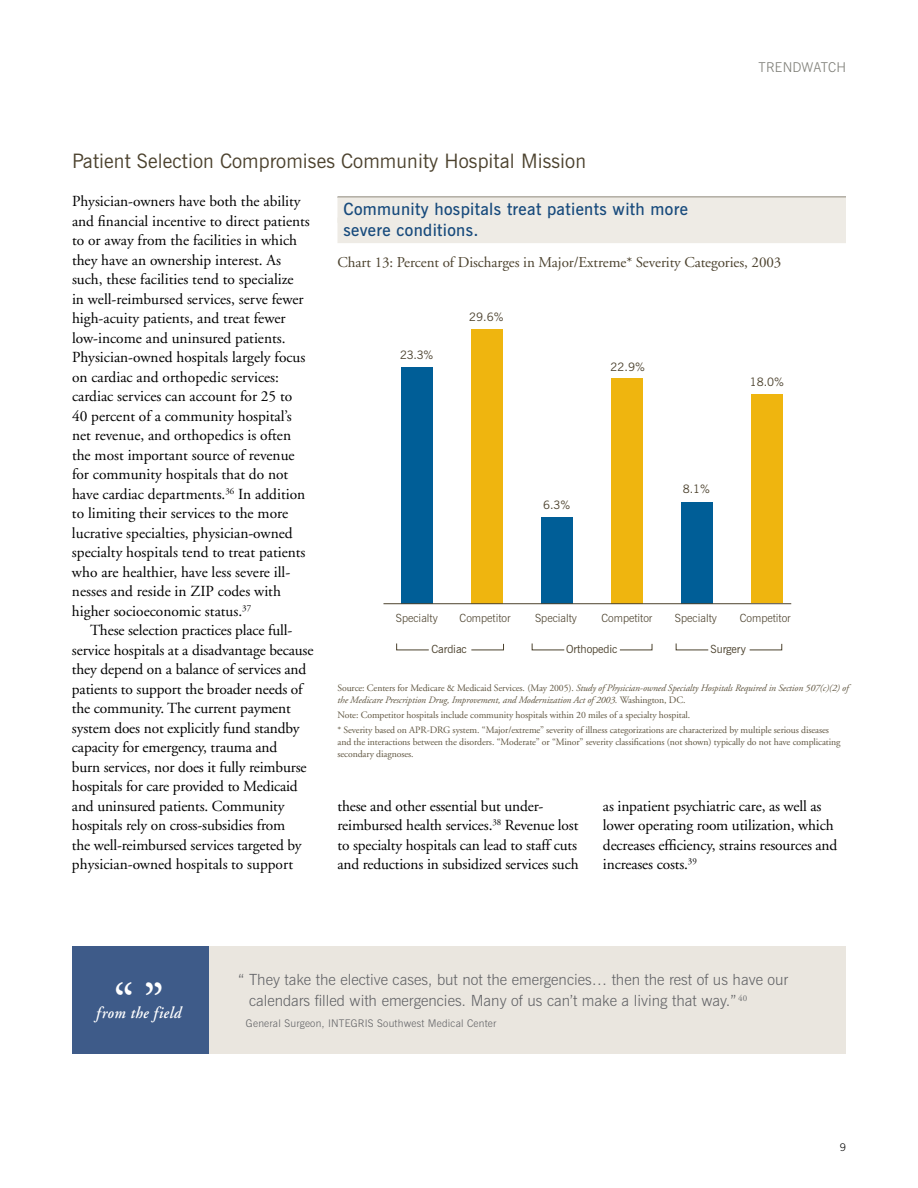
<style>
.page{position:relative;width:918px;height:1188px;background:#fff}
.page>*{position:absolute;margin:0;border:0;box-sizing:border-box;transform-origin:0 0}
.t1{font:600 51px "Adobe Garamond";color:#fff;scale:.9 1}
.t2{font:19.8px "News Gothic BT";letter-spacing:.005em;color:#4c422e}
.t3{font:600 16.8px/20.2px "News Gothic BT";letter-spacing:.02em;color:#174a7c}
.t4{font:italic 600 16.5px "Adobe Garamond";letter-spacing:.03em;color:#fff;scale:.9 1}
.t5{font:15.3px/19.5px "Adobe Garamond";letter-spacing:-.005em;color:#000}
.t6{font:300 15.3px/21px "News Gothic BT";color:#636467}
.t7{font:15px "Adobe Garamond";letter-spacing:-.005em;color:#4c422e}
.t8{font:300 13.5px "News Gothic BT";color:#7e7e77}
.t9{font:11.7px "News Gothic BT";color:#4c422e}
.t10{font:300 11.25px "News Gothic BT";color:#4c422e}
.t11{font:11.25px "News Gothic BT";letter-spacing:-.01em;color:#4c422e}
.t12{font:300 10.5px "News Gothic BT";letter-spacing:.02em;color:#636467}
.t13{font:300 10.5px "News Gothic BT";color:#000}
.t14{font:9.75px/15px "Adobe Garamond";letter-spacing:-.01em;color:#605641}
.t15{font:italic 9.75px/12px "Adobe Garamond";letter-spacing:-.01em;color:#605641}
.s1{font-style:normal}
</style>
<div class="page">
<div style="left:401px;top:367px;width:31px;height:237px;background:#005e97"></div>
<div style="left:471px;top:329px;width:31px;height:275px;background:#efb50f"></div>
<div style="left:541px;top:517px;width:31px;height:86px;background:#005e97"></div>
<div style="left:681px;top:503px;width:31px;height:101px;background:#005e97"></div>
<div style="left:751px;top:394px;width:31px;height:209px;background:#efb50f"></div>
<div style="left:611px;top:378px;width:31px;height:226px;background:#efb50f"></div>
<hr style="left:383px;top:603px;width:408px;height:1px;background:#4c422e">
<div style="left:338px;top:197px;width:508px;height:26px;background:#eeebe5"></div>
<div style="left:338px;top:218px;width:508px;height:25px;background:#eeebe5"></div>
<div style="left:208px;top:946px;width:638px;height:108px;background:#eae6df"></div>
<div style="left:72px;top:946px;width:136px;height:108px;background:#3e5b89"></div>
<svg style="left:396px;top:643px;width:33px;height:8px"></svg>
<svg style="left:531px;top:643px;width:34px;height:8px"></svg>
<svg style="left:675px;top:643px;width:34px;height:8px"></svg>
<svg style="left:471px;top:643px;width:33px;height:8px"></svg>
<svg style="left:619px;top:643px;width:34px;height:8px"></svg>
<svg style="left:749px;top:643px;width:34px;height:8px"></svg>
<p class="t2" style="left:72px;top:149px;width:516px">Patient Selection Compromises Community Hospital Mission</p>
<p class="t8" style="left:759px;top:59px;width:10px">TREN</p>
<p class="t8" style="left:793px;top:59px;width:55px">DWATC H</p>
<p class="t5" style="left:72px;top:192px;width:239px">Physician-owners have both the ability and financial incentive to direct patients to or away from the facilities in which they have an ownership interest. As such, these facilities tend to specialize<br>in well-reimbursed services, serve fewer high-acuity patients, and treat fewer low-income and uninsured patients.<br>Physician-owned hospitals largely focus on cardiac and orthopedic services: cardiac services can account for 25 to 40 percent of a community hospital’s net revenue, and orthopedics is often the most important source of revenue for community hospitals that do not have cardiac departments.<sup>36</sup> In addition to limiting their services to the more lucrative specialties, physician-owned specialty hospitals tend to treat patients who are healthier, have less severe ill&shy;nesses and reside in ZIP codes with higher socioeconomic status.<sup>37</sup></p>
<p class="t5" style="left:72px;top:621px;width:243px;text-indent:18px">These selection practices place full&shy;service hospitals at a disadvantage because they depend on a balance of services and patients to support the broader needs of the community. The current payment system does not explicitly fund standby capacity for emergency, trauma and<br>burn services, nor does it fully reimburse hospitals for care provided to Medicaid and uninsured patients. Community hospitals rely on cross-subsidies from<br>the well-reimbursed services targeted by physician-owned hospitals to support</p>
<p class="t3" style="left:344px;top:199px;width:346px">Community hospitals treat patients with more severe conditions.</p>
<p class="t7" style="left:338px;top:254px;width:445px">Chart 13: Percent of Discharges in Major/Extreme* Severity Categories, 2003</p>
<p class="t9" style="left:400px;top:348px;width:34px">23.3%</p>
<p class="t9" style="left:469px;top:309px;width:36px">29.6%</p>
<p class="t9" style="left:611px;top:360px;width:36px">22.9%</p>
<p class="t9" style="left:543px;top:498px;width:29px">6.3%</p>
<p class="t9" style="left:683px;top:482px;width:29px">8.1%</p>
<p class="t9" style="left:750px;top:374px;width:36px">18.0%</p>
<p class="t10" style="left:396px;top:611px;width:44px">specialty</p>
<p class="t10" style="left:460px;top:611px;width:53px">competitor</p>
<p class="t10" style="left:535px;top:611px;width:43px">specialty</p>
<p class="t10" style="left:601px;top:611px;width:53px">competitor</p>
<p class="t10" style="left:675px;top:611px;width:43px">specialty</p>
<p class="t10" style="left:740px;top:611px;width:53px">competitor</p>
<p class="t11" style="left:432px;top:642px;width:37px">Cardiac</p>
<p class="t11" style="left:566px;top:642px;width:53px">Orthopedic</p>
<p class="t11" style="left:711px;top:642px;width:37px">Surgery</p>
<p class="t15" style="left:338px;top:682px;width:513px"><span class="s1">Source: Centers for Medicare &amp; Medicaid Services. (May 2005).</span> Study of Physician-owned Specialty Hospitals Required in Section 507(c)(2) of the Medicare Prescription Drug, Improvement, and Modernization Act of 2003. <span class="s1">Washington, DC.</span></p>
<p class="t14" style="left:338px;top:708px;width:493px">Note: Competitor hospitals include community hospitals within 20 miles of a specialty hospital.<br>* Severity based on APR-DRG system. “Major/extreme” severity of illness categorizations are characterized by multiple serious diseases</p>
<p class="t14" style="left:338px;top:736px;width:505px;line-height:12px">and the interactions between the disorders. “Moderate” or “Minor” severity classifications (not shown) typically do not have complicating secondary diagnoses.</p>
<p class="t5" style="left:338px;top:797px;width:243px">these and other essential but under&shy;reimbursed health services.<sup>38</sup> Revenue lost to specialty hospitals can lead to staff cuts and reductions in subsidized services such</p>
<p class="t5" style="left:603px;top:797px;width:236px">as inpatient psychiatric care, as well as lower operating room utilization, which decreases efficiency, strains resources and increases costs.<sup>39</sup></p>
<h1 class="t1" style="left:114px;top:974px;width:57px">“ ”</h1>
<p class="t4" style="left:96px;top:1004px;width:96px">from the field</p>
<p class="t6" style="left:249px;top:969px;width:541px;text-indent:-11px">“ They take the elective cases, but not the emergencies… then the rest of us have our calendars filled with emergencies. Many of us can’t make a living that way.” <sup>40</sup></p>
<p class="t12" style="left:246px;top:1017px;width:89px">General Surgeon, INTE</p>
<p class="t12" style="left:351px;top:1017px;width:13px">GRIS</p>
<p class="t12" style="left:377px;top:1017px;width:121px">Southwest M edical Center</p>
<p class="t13" style="left:840px;top:1141px;width:8px">9</p>
</div>
